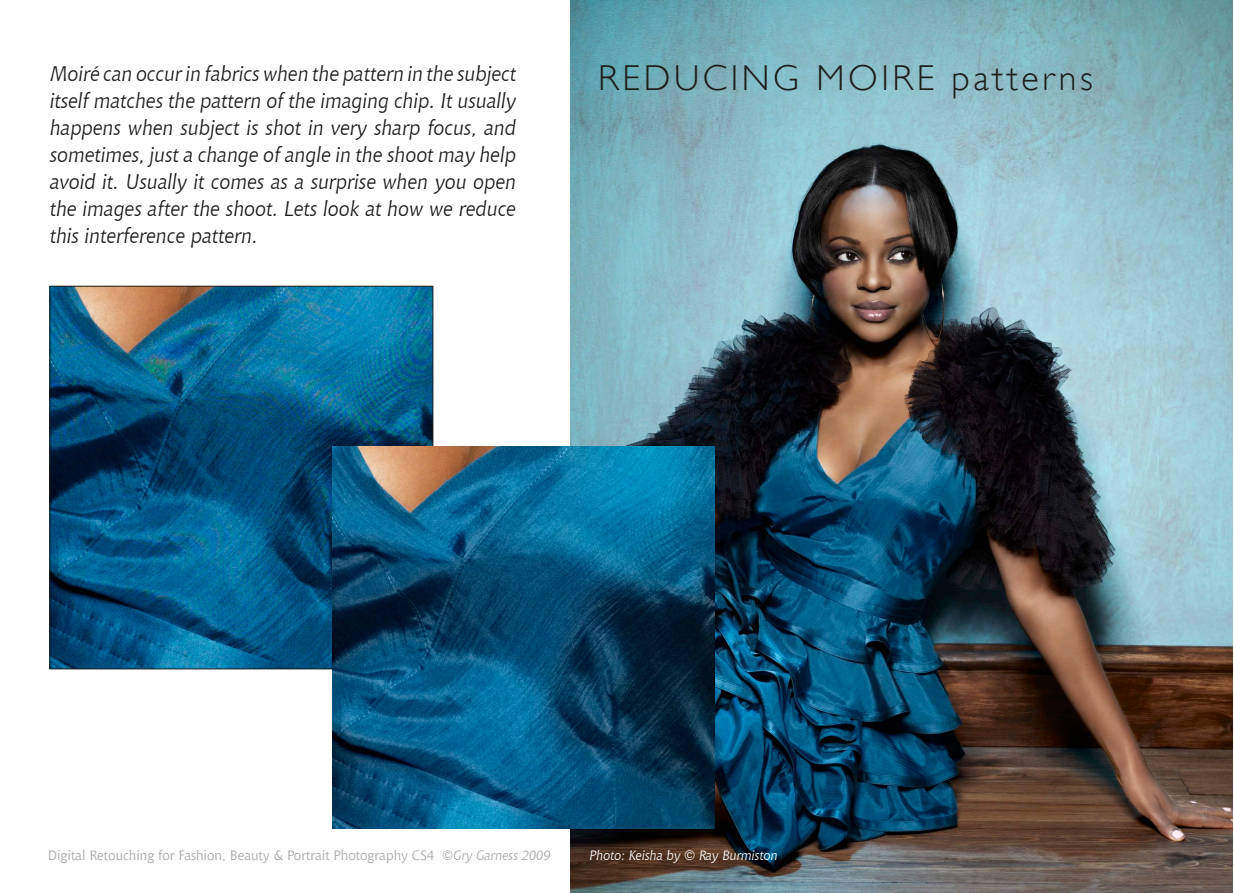
<style>
.page{position:relative;width:1234px;height:893px;background:#fff}
.page>*{position:absolute;margin:0;border:0;box-sizing:border-box;transform-origin:0 0}
.t1{font:300 36px "Gill Sans";letter-spacing:.1em;color:#1d1d1b}
.t2{font:italic 21px/27px "Chianti BT";color:#1d1d1b;text-align:justify}
.t3{font:13.5px "Chianti BT";color:#a6a6a5}
.t4{font:italic 13.5px "Chianti BT";color:#fff}
.s1{font-style:italic}
</style>
<div class="page">
<img style="left:570px;top:1px;width:662px;height:892px">
<img style="left:52px;top:288px;width:379px;height:379px">
<img style="left:332px;top:446px;width:382px;height:382px">
<p class="t2" style="left:50px;top:60px;width:467px">Moiré can occur in fabrics when the pattern in the subject</p>
<h1 class="t1" style="left:598px;top:57px;width:496px">REDUCING MOIRE patterns</h1>
<p class="t2" style="left:50px;top:87px;width:467px">itself matches the pattern of the imaging chip. It usually happens when subject is shot in very sharp focus, and sometimes, just a change of angle in the shoot may help avoid it. Usually it comes as a surprise when you open the images after the shoot. Lets look at how we reduce this interference pattern.</p>
<p class="t3" style="left:48px;top:847px;width:504px">Digital Retouching for Fashion, Beauty &amp; Portrait Photography CS4 <span class="s1">©Gry Garness 2009</span></p>
<p class="t4" style="left:589px;top:847px;width:190px">Photo: Keisha by © Ray Burmiston</p>
</div>
